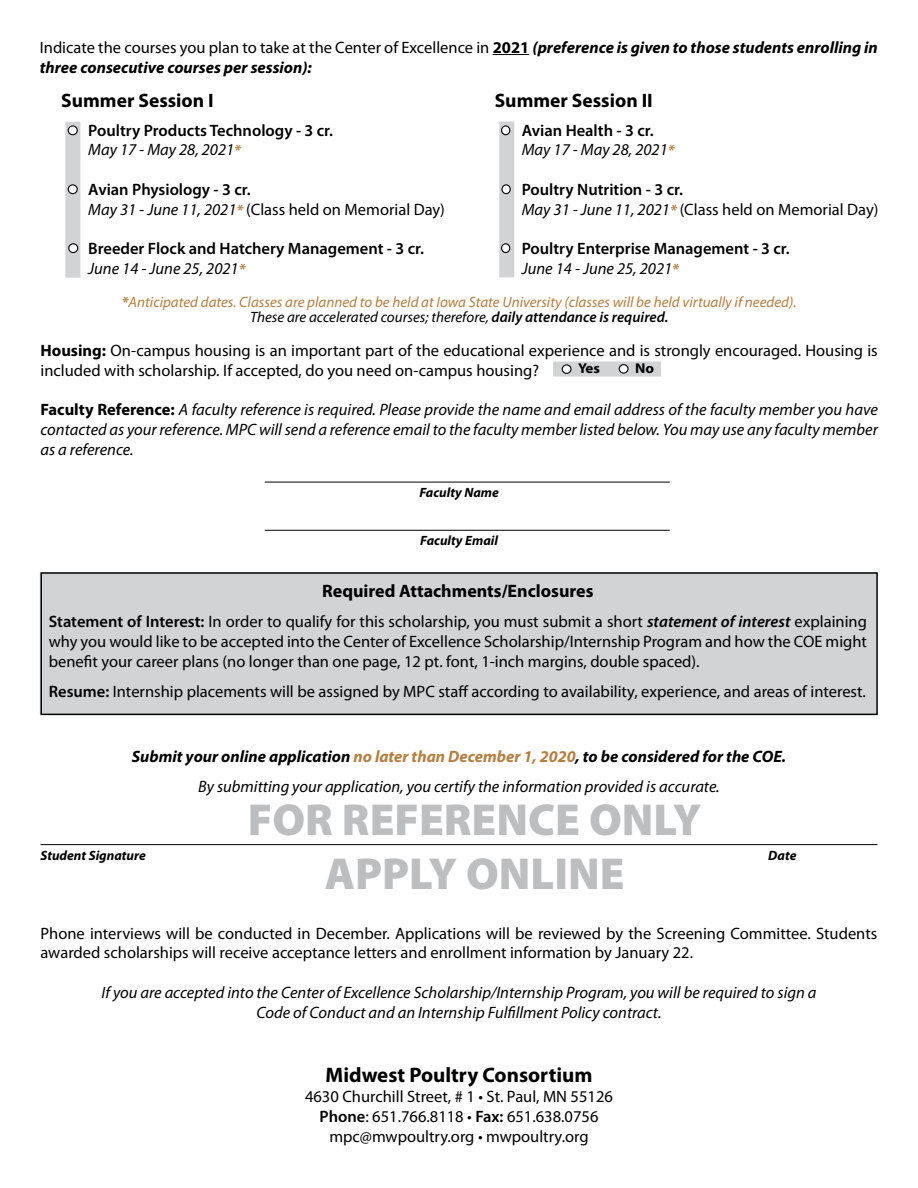
<style>
.page{position:relative;width:918px;height:1188px;background:#fff}
.page>*{position:absolute;margin:0;border:0;box-sizing:border-box;transform-origin:0 0}
.t1{font:900 45px/54px "Myriad Pro";color:#bcbec0;text-align:center}
.t2{font:700 21px "Myriad Pro";color:#000}
.t3{font:700 19.5px "Myriad Pro";color:#000}
.t4{font:700 18px "Myriad Pro";color:#000}
.t5{font:16.5px/19.8px "Myriad Pro";color:#000}
.t6{font:italic 16.5px/19.8px "Myriad Pro";color:#000;text-align:center}
.t7{font:600 16.5px/19.8px "Myriad Pro";color:#000}
.t8{font:italic 700 16.5px/19.8px "Myriad Pro";color:#000}
.t9{font:italic 15px/15px "Myriad Pro";color:#b77d3d;text-align:center}
.t10{font:700 14.25px "Myriad Pro";color:#000;scale:1.05 1}
.t11{font:italic 700 13.5px "Myriad Pro";color:#000}
.s1{font-weight:400;font-style:normal}
.s2{font-style:normal}
.s3{font-weight:400;font-style:italic}
.s4{font-weight:700;font-style:italic;font-size:15px;color:#b77d3d}
.s5{font-weight:600}
.s6{font-style:italic}
.s7{font-weight:700}
.s8{color:#000}
.s9{font-weight:600;color:#000}
.s10{font-weight:700;font-style:normal}
.s11{font-weight:600;font-style:italic}
.s12{font-weight:700;color:#b77d3d}
</style>
<div class="page">
<hr style="left:493px;top:54px;width:36px;height:1px;background:#000">
<div style="left:65px;top:122px;width:15px;height:156px;background:#d1d3d4"></div>
<div style="left:69px;top:244px;width:9px;height:9px;background:#fff;border-radius:50%"></div>
<div style="left:68px;top:243px;width:10px;height:10px;border:1px solid #000;border-radius:50%"></div>
<div style="left:68px;top:185px;width:9px;height:9px;background:#fff;border-radius:50%"></div>
<div style="left:68px;top:184px;width:10px;height:10px;border:1px solid #000;border-radius:50%"></div>
<div style="left:68px;top:126px;width:9px;height:9px;background:#fff;border-radius:50%"></div>
<div style="left:68px;top:125px;width:10px;height:10px;border:1px solid #000;border-radius:50%"></div>
<div style="left:499px;top:122px;width:15px;height:155px;background:#d1d3d4"></div>
<div style="left:502px;top:126px;width:8px;height:9px;background:#fff;border-radius:50%"></div>
<div style="left:501px;top:125px;width:9px;height:10px;border:1px solid #000;border-radius:50%"></div>
<div style="left:502px;top:185px;width:8px;height:9px;background:#fff;border-radius:50%"></div>
<div style="left:501px;top:184px;width:10px;height:10px;border:1px solid #000;border-radius:50%"></div>
<div style="left:502px;top:244px;width:8px;height:9px;background:#fff;border-radius:50%"></div>
<div style="left:501px;top:243px;width:9px;height:10px;border:1px solid #000;border-radius:50%"></div>
<div style="left:553px;top:362px;width:108px;height:14px;background:#d1d3d4"></div>
<div style="left:562px;top:365px;width:9px;height:8px;background:#fff;border-radius:50%"></div>
<div style="left:562px;top:364px;width:10px;height:10px;border:1px solid #000;border-radius:50%"></div>
<div style="left:619px;top:365px;width:9px;height:8px;background:#fff;border-radius:50%"></div>
<div style="left:619px;top:364px;width:10px;height:10px;border:1px solid #000;border-radius:50%"></div>
<hr style="left:265px;top:482px;width:405px;height:1px;background:#000">
<hr style="left:265px;top:530px;width:405px;height:1px;background:#000">
<div style="left:40px;top:572px;width:837px;height:143px;background:#d1d3d4"></div>
<div style="left:40px;top:572px;width:838px;height:143px;border:2px solid #020403"></div>
<hr style="left:40px;top:844px;width:838px;height:1px;background:#000">
<p class="t8" style="left:40px;top:37px;width:840px"><span class="s1">Indicate the courses you plan to take at the Center of Excellence in</span> <span class="s2">2021</span> (preference is given to those students enrolling in three consecutive courses per session):</p>
<p class="t3" style="left:61px;top:88px;width:154px">Summer Session I</p>
<p class="t7" style="left:88px;top:120px;width:246px">Poultry Products Technology - 3 cr.<br><span class="s3">May 17 - May 28, 2021</span><span class="s4">*</span></p>
<p class="t5" style="left:88px;top:179px;width:358px"><span class="s5">Avian Physiology - 3 cr.<br></span><span class="s6">May 31 - June 11, 2021</span><span class="s4">*</span> (Class held on Memorial Day)</p>
<p class="t7" style="left:88px;top:239px;width:337px">Breeder Flock and Hatchery Management - 3 cr.<br><span class="s3">June 14 - June 25, 2021</span><span class="s4">*</span></p>
<p class="t3" style="left:495px;top:88px;width:160px">Summer Session II</p>
<p class="t7" style="left:522px;top:120px;width:154px">Avian Health - 3 cr.<br><span class="s3">May 17 - May 28, 2021</span><span class="s4">*</span></p>
<p class="t5" style="left:522px;top:179px;width:358px"><span class="s5">Poultry Nutrition - 3 cr.<br></span><span class="s6">May 31 - June 11, 2021</span><span class="s4">*</span> (Class held on Memorial Day)</p>
<p class="t7" style="left:522px;top:239px;width:269px">Poultry Enterprise Management - 3 cr.<br><span class="s3">June 14 - June 25, 2021</span><span class="s4">*</span></p>
<p class="t9" style="left:122px;top:294px;width:676px"><span class="s7">*</span>Anticipated dates. Classes are planned to be held at Iowa State University (classes will be held virtually if needed).<br><span class="s8">These are accelerated courses; therefore,</span> <span class="s9">daily attendance is required.</span></p>
<p class="t5" style="left:40px;top:340px;width:839px"><span class="s7">Housing:</span> On-campus housing is an important part of the educational experience and is strongly encouraged. Housing is included with scholarship. If accepted, do you need on-campus housing?</p>
<p class="t6" style="left:40px;top:400px;width:839px;text-align:justify"><span class="s10">Faculty Reference:</span> A faculty reference is required. Please provide the name and email address of the faculty member you have contacted as your reference. MPC will send a reference email to the faculty member listed below. You may use any faculty member as a reference.</p>
<p class="t11" style="left:419px;top:484px;width:81px">Faculty Name</p>
<p class="t11" style="left:420px;top:532px;width:79px">Faculty Email</p>
<p class="t10" style="left:578px;top:359px;width:22px">Yes</p>
<p class="t10" style="left:635px;top:359px;width:20px">No</p>
<p class="t4" style="left:322px;top:579px;width:273px">Required Attachments/Enclosures</p>
<p class="t5" style="left:49px;top:611px;width:820px;text-align:justify"><span class="s5">Statement of Interest:</span> In order to qualify for this scholarship, you must submit a short <span class="s11">statement of interest</span> explaining why you would like to be accepted into the Center of Excellence Scholarship/Internship Program and how the COE might benefit your career plans (no longer than one page, 12 pt. font, 1-inch margins, double spaced).</p>
<p class="t5" style="left:49px;top:681px;width:819px"><span class="s5">Resume:</span> Internship placements will be assigned by MPC staff according to availability, experience, and areas of interest.</p>
<p class="t6" style="left:132px;top:741px;width:656px;line-height:30px"><span class="s7">Submit your online application</span> <span class="s12">no later than December 1, 2020</span><span class="s7">, to be considered for the COE.<br></span>By submitting your application, you certify the information provided is accurate.</p>
<h1 class="t1" style="left:248px;top:793px;width:455px">FOR REFERENCE ONLY<br>APPLY ONLINE</h1>
<p class="t11" style="left:40px;top:846px;width:107px">Student Signature</p>
<p class="t11" style="left:768px;top:846px;width:30px">Date</p>
<p class="t5" style="left:40px;top:923px;width:838px">Phone interviews will be conducted in December. Applications will be reviewed by the Screening Committee. Students awarded scholarships will receive acceptance letters and enrollment information by January 22.</p>
<p class="t6" style="left:101px;top:982px;width:717px">If you are accepted into the Center of Excellence Scholarship/Internship Program, you will be required to sign a<br>Code of Conduct and an Internship Fulfillment Policy contract.</p>
<p class="t2" style="left:326px;top:1062px;width:268px">Midwest Poultry Consortium</p>
<p class="t5" style="left:305px;top:1087px;width:309px;text-align:center">4630 Churchill Street, # 1 • St. Paul, MN 55126<br><span class="s5">Phone</span>: 651.766.8118 • <span class="s5">Fax:</span> 651.638.0756 mpc@mwpoultry.org • mwpoultry.org</p>
</div>
